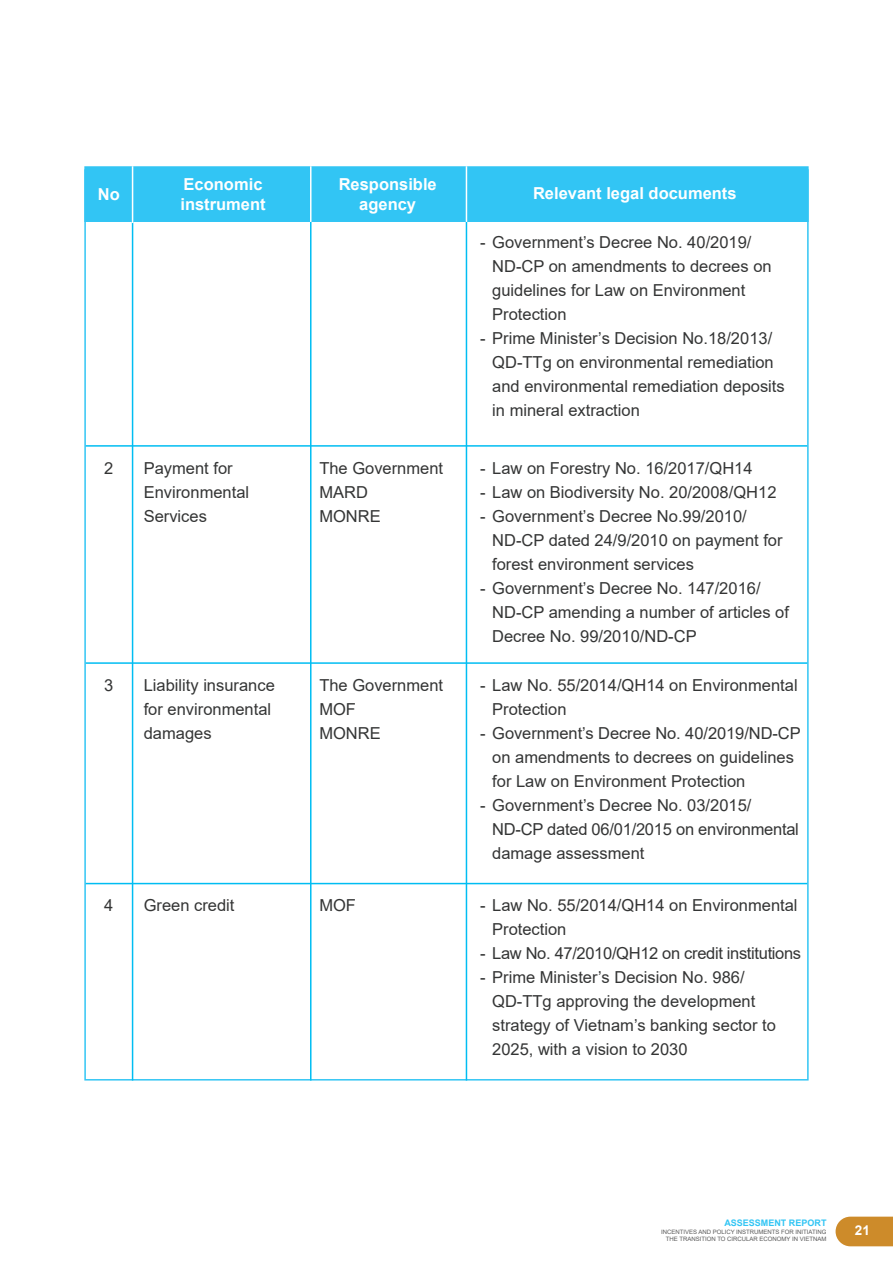
<style>
.page{position:relative;width:893px;height:1263px;background:#fff}
.page>*{position:absolute;margin:0;border:0;box-sizing:border-box;transform-origin:0 0}
.t1{font:16.5px/24px "Arial";color:#343535}
.t2{font:700 16.5px/19.8px "Arial";color:#fff}
.t3{font:16.5px "Arial";letter-spacing:-.02em;color:#343535}
.t4{font:700 13.5px "Arial";color:#fff}
.t5{font:700 9px "Arial";color:#32c5f4}
.t6{font:6px/7.2px "Arial";color:#5a5a5a;text-align:right}
</style>
<div class="page">
<svg style="left:836px;top:1216px;width:57px;height:30px;background:#d09238"></svg>
<div style="left:84px;top:169px;width:725px;height:911px;background:#fff;border:2px solid #32c5f4"></div>
<div style="left:84px;top:166px;width:725px;height:56px;background:#32c5f4;border:2px solid #32c5f4"></div>
<hr style="left:86px;top:445px;width:721px;height:2px;background:#00bdf2">
<hr style="left:86px;top:662px;width:721px;height:2px;background:#00bdf2">
<hr style="left:86px;top:883px;width:721px;height:1px;background:#00bdf2">
<hr style="left:466px;top:221px;width:1px;height:859px;background:#00bdf2">
<hr style="left:310px;top:221px;width:1px;height:859px;background:#00bdf2">
<hr style="left:466px;top:166px;width:1px;height:56px;background:#fff">
<hr style="left:310px;top:166px;width:1px;height:56px;background:#fff">
<hr style="left:132px;top:221px;width:1px;height:859px;background:#00bdf2">
<hr style="left:132px;top:166px;width:1px;height:57px;background:#fff">
<p class="t2" style="left:98px;top:184px;width:23px">No</p>
<p class="t2" style="left:180px;top:175px;width:87px">Economic instrument</p>
<p class="t2" style="left:339px;top:175px;width:100px;text-align:center">Responsible agency</p>
<p class="t2" style="left:533px;top:183px;width:205px">Relevant legal documents</p>
<p class="t1" style="left:492px;top:230px;width:281px;text-indent:-12px">- Government’s Decree No. 40/2019/<br>ND-CP on amendments to decrees on guidelines for Law on Environment<br>Protection</p>
<p class="t1" style="left:492px;top:326px;width:294px;text-indent:-12px">- Prime Minister’s Decision No.18/2013/ QD-TTg on environmental remediation and environmental remediation deposits in mineral extraction</p>
<p class="t1" style="left:104px;top:456px;width:11px">2</p>
<p class="t1" style="left:144px;top:456px;width:107px">Payment for<br>Environmental<br>Services</p>
<p class="t1" style="left:319px;top:456px;width:125px">The Government<br>MARD<br>MONRE</p>
<p class="t1" style="left:480px;top:456px;width:274px">- Law on Forestry No. 16/2017/QH14</p>
<p class="t1" style="left:480px;top:480px;width:298px">- Law on Biodiversity No. 20/2008/QH12</p>
<p class="t1" style="left:492px;top:504px;width:292px;text-indent:-12px">- Government’s Decree No.99/2010/<br>ND-CP dated 24/9/2010 on payment for forest environment services</p>
<p class="t1" style="left:492px;top:576px;width:298px;text-indent:-12px">- Government’s Decree No. 147/2016/<br>ND-CP amending a number of articles of<br>Decree No. 99/2010/ND-CP</p>
<p class="t1" style="left:104px;top:673px;width:11px">3</p>
<p class="t1" style="left:144px;top:673px;width:133px">Liability insurance for environmental damages</p>
<p class="t1" style="left:104px;top:893px;width:11px">4</p>
<p class="t1" style="left:144px;top:893px;width:92px">Green credit</p>
<p class="t1" style="left:319px;top:673px;width:125px">The Government<br>MOF<br>MONRE</p>
<p class="t1" style="left:319px;top:893px;width:38px">MOF</p>
<p class="t1" style="left:492px;top:673px;width:307px;text-indent:-12px">- Law No. 55/2014/QH14 on Environmental<br>Protection</p>
<p class="t1" style="left:492px;top:721px;width:310px;text-indent:-12px">- Government’s Decree No. 40/2019/ND-CP on amendments to decrees on guidelines for Law on Environment Protection</p>
<p class="t1" style="left:492px;top:793px;width:308px;text-indent:-12px">- Government’s Decree No. 03/2015/<br>ND-CP dated 06/01/2015 on environmental damage assessment</p>
<p class="t1" style="left:492px;top:893px;width:307px;text-indent:-12px">- Law No. 55/2014/QH14 on Environmental<br>Protection</p>
<p class="t3" style="left:480px;top:942px;width:322px">- Law No. 47/2010/QH12 on credit institutions</p>
<p class="t1" style="left:492px;top:965px;width:285px;text-indent:-12px">- Prime Minister’s Decision No. 986/ QD-TTg approving the development strategy of Vietnam’s banking sector to 2025, with a vision to 2030</p>
<p class="t5" style="left:724px;top:1216px;width:104px">ASSESSMENT REPORT</p>
<p class="t6" style="left:661px;top:1228px;width:167px">INCENTIVES AND POLICY INSTRUMENTS FOR INITIATING<br>THE TRANSITION TO CIRCULAR ECONOMY IN VIETNAM</p>
<p class="t4" style="left:855px;top:1221px;width:17px">21</p>
</div>
